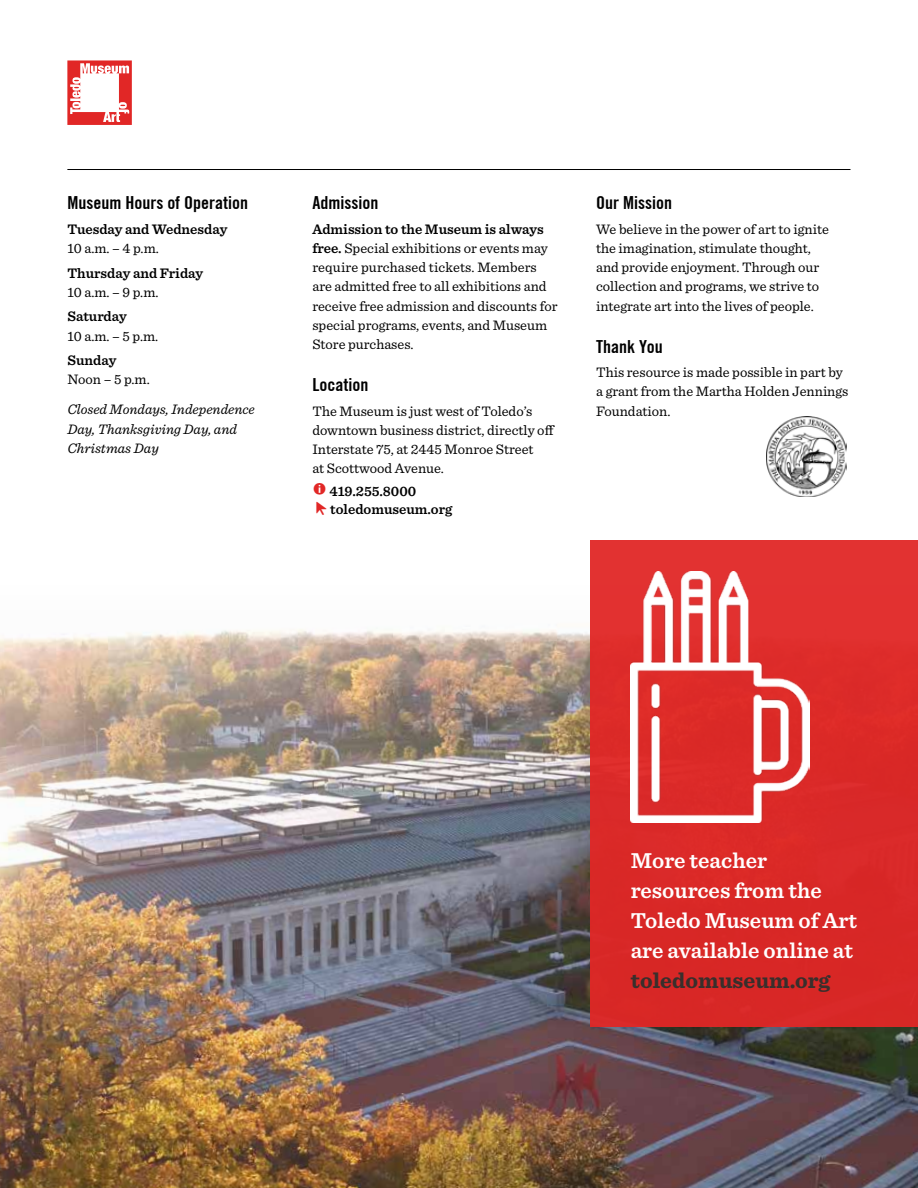
<style>
.page{position:relative;width:918px;height:1188px;background:#fff}
.page>*{position:absolute;margin:0;border:0;box-sizing:border-box;transform-origin:0 0}
.t1{font:600 22.5px/30px "Sentinel";color:#fff}
.t2{font:700 22.5px "Sentinel";color:#392f2c}
.t3{font:700 condensed 18px "Trade Gothic No.20";color:#000}
.t4{font:14.4px/19.2px "Sentinel";color:#000}
.t5{font:600 14.4px/18px "Sentinel";color:#000}
.t6{font:italic 14.4px/19.2px "Sentinel";color:#000}
.s1{font-weight:600}
.s2{font-family:"SS Community";font-weight:400;color:#e12726}
</style>
<div class="page">
<img style="left:0;top:629px;width:918px;height:559px">
<div style="left:590px;top:540px;width:328px;height:487px;background:#da2927"></div>
<svg style="left:67px;top:60px;width:65px;height:65px"></svg>
<hr style="left:67px;top:169px;width:783px;height:1px;background:#000">
<img style="left:767px;top:417px;width:80px;height:80px">
<img style="left:631px;top:572px;width:178px;height:251px">
<p class="t3" style="left:67px;top:192px;width:182px">Museum Hours of Operation</p>
<p class="t5" style="left:67px;top:219px;width:161px">Tuesday and Wednesday</p>
<p class="t4" style="left:67px;top:238px;width:93px">10 a.m. – 4 p.m.</p>
<p class="t5" style="left:67px;top:263px;width:137px">Thursday and Friday</p>
<p class="t4" style="left:67px;top:281px;width:93px">10 a.m. – 9 p.m.</p>
<p class="t5" style="left:67px;top:307px;width:61px">Saturday</p>
<p class="t4" style="left:67px;top:325px;width:92px">10 a.m. – 5 p.m.</p>
<p class="t5" style="left:67px;top:351px;width:50px">Sunday</p>
<p class="t4" style="left:67px;top:369px;width:84px">Noon – 5 p.m.</p>
<p class="t6" style="left:67px;top:399px;width:189px">Closed Mondays, Independence<br>Day, Thanksgiving Day, and<br>Christmas Day</p>
<p class="t3" style="left:312px;top:192px;width:67px">Admission</p>
<p class="t4" style="left:312px;top:218px;width:247px"><span class="s1">Admission to the Museum is always free.</span> Special exhibitions or events may require purchased tickets. Members are admitted free to all exhibitions and receive free admission and discounts for special programs, events, and Museum Store purchases.</p>
<p class="t3" style="left:312px;top:374px;width:57px">Location</p>
<p class="t4" style="left:312px;top:400px;width:244px">The Museum is just west of Toledo’s downtown business district, directly off Interstate 75, at 2445 Monroe Street<br>at Scottwood Avenue.</p>
<p class="t5" style="left:312px;top:481px;width:141px"><span class="s2">INFO</span> 419.255.8000<br><sub>CURSOR</sub> toledomuseum.org</p>
<p class="t3" style="left:596px;top:192px;width:77px">Our Mission</p>
<p class="t4" style="left:596px;top:218px;width:234px">We believe in the power of art to ignite the imagination, stimulate thought, and provide enjoyment. Through our collection and programs, we strive to integrate art into the lives of people.</p>
<p class="t3" style="left:596px;top:335px;width:68px">Thank You</p>
<p class="t4" style="left:596px;top:362px;width:254px">This resource is made possible in part by a grant from the Martha Holden Jennings<br>Foundation.</p>
<h1 class="t1" style="left:631px;top:845px;width:228px">More teacher resources from the<br>Toledo Museum of Art are available online at</h1>
<h1 class="t2" style="left:631px;top:963px;width:201px">toledomuseum.org</h1>
</div>
